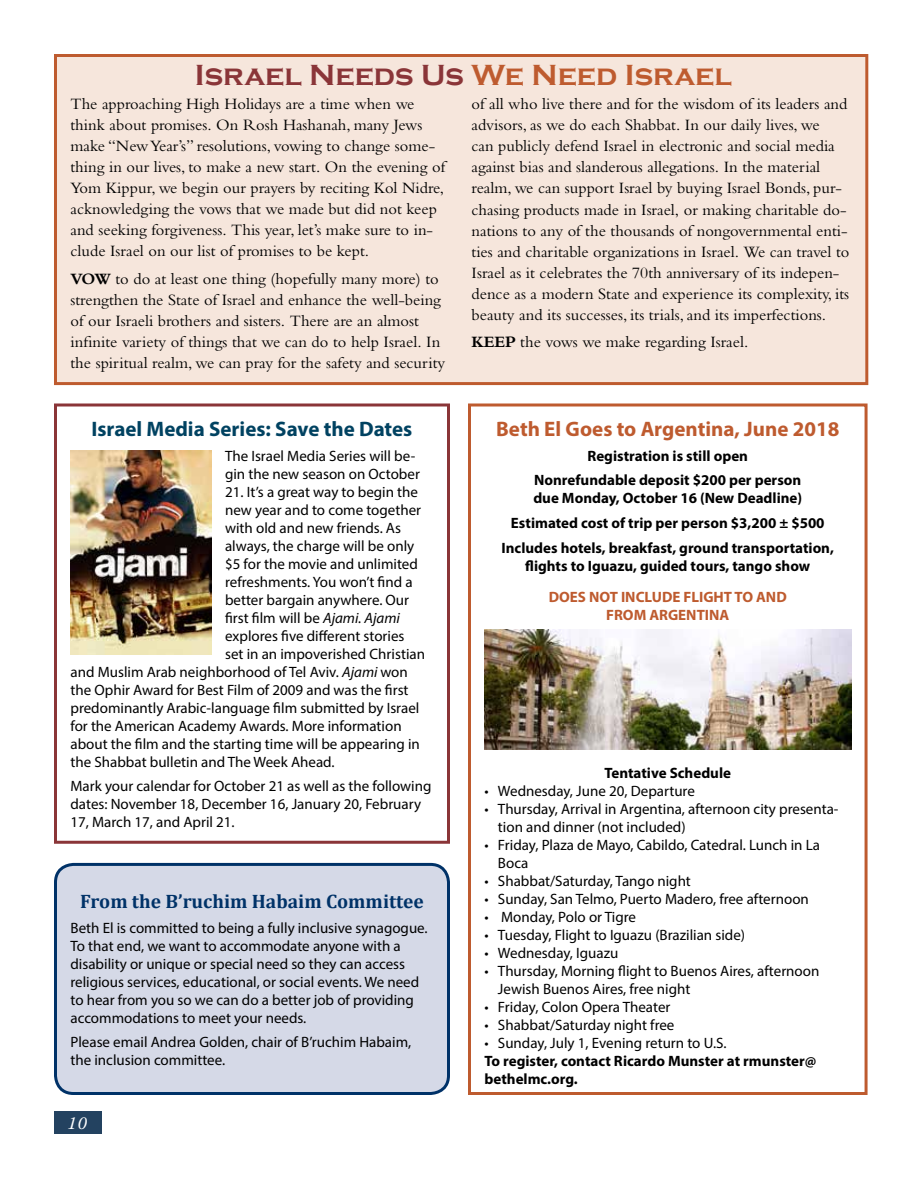
<style>
.page{position:relative;width:918px;height:1188px;background:#fff}
.page>*{position:absolute;margin:0;border:0;box-sizing:border-box;transform-origin:0 0}
.t1{font:700 30px "Copperplate Gothic";color:#8a3538}
.t2{font:700 21px "Myriad Pro";color:#004261}
.t3{font:700 21px "Myriad Pro";color:#be5b2f}
.t4{font:700 19.5px "Cambria";color:#003268}
.t5{font:italic 18px "Warnock Pro";color:#fff}
.t6{font:16.5px/21px "Bembo Std";color:#000}
.t7{font:15px/18px "Myriad Pro";color:#000}
.t8{font:700 15px/24.8px "Myriad Pro";color:#000;text-align:center}
.t9{font:700 15px/18px "Myriad Pro";color:#be5b2f;text-align:center}
.s1{color:#be5b2f}
.s2{font-weight:700}
.s3{font-style:italic}
</style>
<div class="page">
<div style="left:54px;top:1112px;width:47px;height:22px;background:#234260"></div>
<div style="left:56px;top:56px;width:811px;height:328px;background:#f6e6dc"></div>
<div style="left:54px;top:54px;width:814px;height:331px;border:3px solid #be5b2f"></div>
<div style="left:54px;top:404px;width:396px;height:440px;border:3px solid #8a3538"></div>
<div style="left:468px;top:404px;width:400px;height:691px;border:3px solid #be5b2f"></div>
<img style="left:70px;top:450px;width:142px;height:204px">
<img style="left:484px;top:630px;width:367px;height:119px">
<div style="left:56px;top:864px;width:392px;height:230px;background:#d5d9e7;border-radius:18px"></div>
<div style="left:54px;top:863px;width:396px;height:232px;border:3px solid #003268;border-radius:18px"></div>
<h1 class="t1" style="left:195px;top:58px;width:538px">Israel Needs Us <span class="s1">We Need Israel</span></h1>
<p class="t6" style="left:70px;top:93px;width:376px">The approaching High Holidays are a time when we think about promises. On Rosh Hashanah, many Jews make “New Year’s” resolutions, vowing to change some&shy;thing in our lives, to make a new start. On the evening of Yom Kippur, we begin our prayers by reciting Kol Nidre, acknowledging the vows that we made but did not keep and seeking forgiveness. This year, let’s make sure to in&shy;clude Israel on our list of promises to be kept.</p>
<p class="t6" style="left:70px;top:268px;width:376px"><span class="s2">VOW</span> to do at least one thing (hopefully many more) to strengthen the State of Israel and enhance the well-being of our Israeli brothers and sisters. There are an almost infinite variety of things that we can do to help Israel. In the spiritual realm, we can pray for the safety and security</p>
<h2 class="t2" style="left:92px;top:415px;width:322px">Israel Media Series: Save the Dates</h2>
<p class="t7" style="left:225px;top:446px;width:196px">The Israel Media Series will be&shy;gin the new season on October</p>
<p class="t7" style="left:225px;top:482px;width:195px">21. It’s a great way to begin the</p>
<p class="t7" style="left:225px;top:500px;width:198px">new year and to come together</p>
<p class="t7" style="left:225px;top:518px;width:177px">with old and new friends. As</p>
<p class="t7" style="left:225px;top:536px;width:191px">always, the charge will be only</p>
<p class="t7" style="left:225px;top:554px;width:194px">$5 for the movie and unlimited</p>
<p class="t7" style="left:225px;top:572px;width:189px">refreshments. You won’t find a</p>
<p class="t7" style="left:225px;top:590px;width:186px">better bargain anywhere. Our</p>
<p class="t7" style="left:225px;top:608px;width:176px">first film will be <span class="s3">Ajami. Ajami</span></p>
<p class="t7" style="left:225px;top:626px;width:181px">explores five different stories</p>
<p class="t7" style="left:225px;top:644px;width:201px">set in an impoverished Christian</p>
<p class="t7" style="left:71px;top:662px;width:339px">and Muslim Arab neighborhood of Tel Aviv. <span class="s3">Ajami</span> won</p>
<p class="t7" style="left:71px;top:680px;width:340px">the Ophir Award for Best Film of 2009 and was the first</p>
<p class="t7" style="left:71px;top:698px;width:350px">predominantly Arabic-language film submitted by Israel</p>
<p class="t7" style="left:71px;top:716px;width:333px">for the American Academy Awards. More information</p>
<p class="t7" style="left:71px;top:734px;width:351px">about the film and the starting time will be appearing in</p>
<p class="t7" style="left:71px;top:752px;width:266px">the Shabbat bulletin and The Week Ahead.</p>
<p class="t7" style="left:71px;top:777px;width:363px">Mark your calendar for October 21 as well as the following dates: November 18, December 16, January 20, February<br>17, March 17, and April 21.</p>
<h3 class="t4" style="left:80px;top:887px;width:345px">From the B’ruchim Habaim Committee</h3>
<p class="t7" style="left:70px;top:918px;width:359px">Beth El is committed to being a fully inclusive synagogue.<br>To that end, we want to accommodate anyone with a disability or unique or special need so they can access religious services, educational, or social events. We need to hear from you so we can do a better job of providing accommodations to meet your needs.</p>
<p class="t7" style="left:70px;top:1033px;width:342px">Please email Andrea Golden, chair of B’ruchim Habaim, the inclusion committee.</p>
<p class="t5" style="left:67px;top:1112px;width:21px">10</p>
<p class="t6" style="left:472px;top:94px;width:379px">of all who live there and for the wisdom of its leaders and advisors, as we do each Shabbat. In our daily lives, we<br>can publicly defend Israel in electronic and social media against bias and slanderous allegations. In the material realm, we can support Israel by buying Israel Bonds, pur&shy;chasing products made in Israel, or making charitable do&shy;nations to any of the thousands of nongovernmental enti&shy;ties and charitable organizations in Israel. We can travel to Israel as it celebrates the 70th anniversary of its indepen&shy;dence as a modern State and experience its complexity, its beauty and its successes, its trials, and its imperfections.</p>
<p class="t6" style="left:472px;top:331px;width:278px"><span class="s2">KEEP</span> the vows we make regarding Israel.</p>
<h2 class="t3" style="left:496px;top:415px;width:345px">Beth El Goes to Argentina, June 2018</h2>
<p class="t8" style="left:534px;top:443px;width:269px">Registration is still open<br>Nonrefundable deposit $200 per person</p>
<p class="t8" style="left:502px;top:485px;width:334px">due Monday, October 16 (New Deadline)<br>Estimated cost of trip per person $3,200 ± $500<br>Includes hotels, breakfast, ground transportation,</p>
<p class="t8" style="left:525px;top:553px;width:287px">flights to Iguazu, guided tours, tango show</p>
<p class="t9" style="left:549px;top:588px;width:240px">DOES NOT INCLUDE FLIGHT TO AND<br>FROM ARGENTINA</p>
<p class="t8" style="left:604px;top:760px;width:128px">Tentative Schedule</p>
<p class="t7" style="left:484px;top:781px;width:212px">• Wednesday, June 20, Departure</p>
<p class="t7" style="left:498px;top:799px;width:342px;text-indent:-14px">• Thursday, Arrival in Argentina, afternoon city presenta&shy;tion and dinner (not included)</p>
<p class="t7" style="left:498px;top:835px;width:324px;text-indent:-14px">• Friday, Plaza de Mayo, Cabildo, Catedral. Lunch in La<br>Boca</p>
<p class="t7" style="left:484px;top:871px;width:208px">• Shabbat/Saturday, Tango night</p>
<p class="t7" style="left:484px;top:889px;width:326px">• Sunday, San Telmo, Puerto Madero, free afternoon</p>
<p class="t7" style="left:484px;top:907px;width:153px">• Monday, Polo or Tigre</p>
<p class="t7" style="left:484px;top:925px;width:262px">• Tuesday, Flight to Iguazu (Brazilian side)</p>
<p class="t7" style="left:484px;top:943px;width:135px">• Wednesday, Iguazu</p>
<p class="t7" style="left:498px;top:961px;width:323px;text-indent:-14px">• Thursday, Morning flight to Buenos Aires, afternoon<br>Jewish Buenos Aires, free night</p>
<p class="t7" style="left:484px;top:997px;width:187px">• Friday, Colon Opera Theater</p>
<p class="t7" style="left:484px;top:1015px;width:192px">• Shabbat/Saturday night free</p>
<p class="t7" style="left:484px;top:1033px;width:244px">• Sunday, July 1, Evening return to U.S.</p>
<p class="t8" style="left:484px;top:1051px;width:334px;line-height:18px;text-align:left">To register, contact Ricardo Munster at rmunster@ bethelmc.org.</p>
</div>
